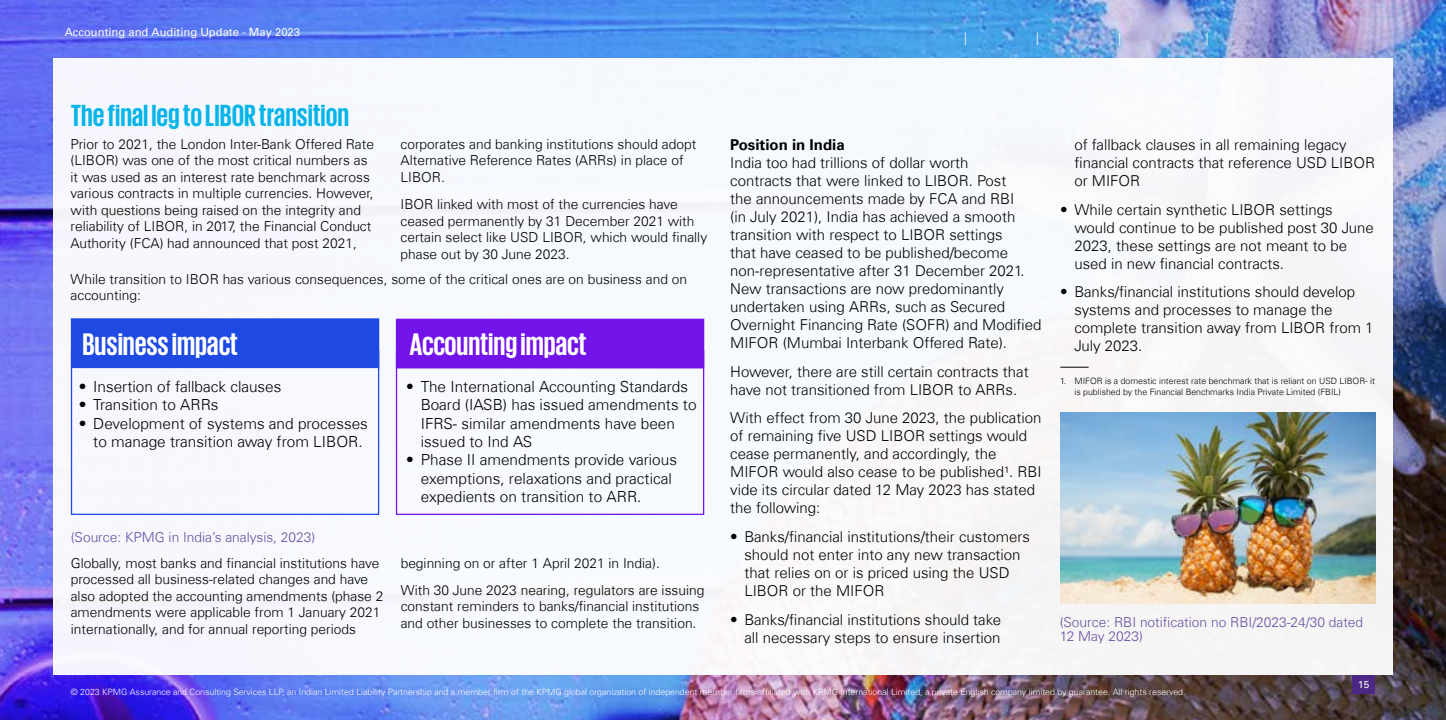
<style>
.page{position:relative;width:1446px;height:720px;background:#fff}
.page>*{position:absolute;margin:0;border:0;box-sizing:border-box;transform-origin:0 0}
.t1{font:700 31.88px "KPMG";color:#fff}
.t2{font:700 31.25px "KPMG";color:#05b4e9}
.t3{font:300 15.25px/18.4px "Universfor KPMG";color:#000}
.t4{font:300 15px/18px "Universfor KPMG";color:#000}
.t5{font:700 15px "Universfor KPMG";color:#000}
.t6{font:300 13.75px/16.5px "Universfor KPMG";color:#000}
.t7{font:300 13.75px/13.8px "Universfor KPMG";color:#674fa0}
.t8{font:300 12.5px "Universfor KPMG";color:#fff}
.t9{font:11.25px "Universfor KPMG";color:#fff}
.t10{font:10px "Universfor KPMG";color:#fff}
.t11{font:300 8.75px "Universfor KPMG";color:#fff}
.t12{font:300 8.75px/10.5px "Universfor KPMG";color:#000}
</style>
<div class="page">
<img style="left:0;top:0;width:1446px;height:719px">
<div style="left:53px;top:58px;width:1340px;height:617px;background:#f7f9fd"></div>
<div style="left:1352px;top:675px;width:23px;height:18px;background:#4b2884"></div>
<img style="left:1060px;top:412px;width:315px;height:191px">
<svg style="left:1060px;top:367px;width:28px;height:1px"></svg>
<div style="left:71px;top:318px;width:308px;height:32px;background:#1e49e2"></div>
<svg style="left:71px;top:350px;width:308px;height:164px"></svg>
<div style="left:396px;top:318px;width:308px;height:32px;background:#7213ea"></div>
<svg style="left:396px;top:350px;width:308px;height:164px"></svg>
<p class="t9" style="left:65px;top:26px;width:237px">Accounting and Auditing Update - May 2023</p>
<p class="t8" style="left:964px;top:30px;width:4px">|</p>
<p class="t8" style="left:1036px;top:30px;width:4px">|</p>
<p class="t8" style="left:1118px;top:30px;width:4px">|</p>
<p class="t8" style="left:1206px;top:30px;width:4px">|</p>
<h2 class="t2" style="left:71px;top:99px;width:280px">The final leg to LIBOR transition</h2>
<p class="t6" style="left:71px;top:136px;width:305px">Prior to 2021, the London Inter-Bank Offered Rate (LIBOR) was one of the most critical numbers as it was used as an interest rate benchmark across various contracts in multiple currencies. However, with questions being raised on the integrity and reliability of LIBOR, in 2017, the Financial Conduct Authority (FCA) had announced that post 2021,</p>
<p class="t6" style="left:400px;top:136px;width:297px">corporates and banking institutions should adopt<br>Alternative Reference Rates (ARRs) in place of<br>LIBOR.</p>
<p class="t6" style="left:400px;top:196px;width:308px">IBOR linked with most of the currencies have ceased permanently by 31 December 2021 with certain select like USD LIBOR, which would finally phase out by 30 June 2023.</p>
<p class="t6" style="left:71px;top:270px;width:618px">While transition to IBOR has various consequences, some of the critical ones are on business and on accounting:</p>
<h1 class="t1" style="left:82px;top:328px;width:157px">Business impact</h1>
<h1 class="t1" style="left:410px;top:328px;width:178px">Accounting impact</h1>
<p class="t3" style="left:79px;top:377px;width:204px">• Insertion of fallback clauses</p>
<p class="t3" style="left:79px;top:395px;width:141px">• Transition to ARRs</p>
<p class="t3" style="left:93px;top:414px;width:276px;text-indent:-15px">• Development of systems and processes to manage transition away from LIBOR.</p>
<p class="t3" style="left:421px;top:377px;width:277px;text-indent:-15px">• The International Accounting Standards<br>Board (IASB) has issued amendments to<br>IFRS- similar amendments have been issued to Ind AS</p>
<p class="t3" style="left:421px;top:450px;width:258px;text-indent:-15px">• Phase II amendments provide various exemptions, relaxations and practical expedients on transition to ARR.</p>
<p class="t7" style="left:71px;top:530px;width:246px">(Source: KPMG in India’s analysis, 2023)</p>
<p class="t6" style="left:71px;top:554px;width:314px">Globally, most banks and financial institutions have processed all business-related changes and have also adopted the accounting amendments (phase 2 amendments were applicable from 1 January 2021 internationally, and for annual reporting periods</p>
<p class="t6" style="left:401px;top:549px;width:305px;line-height:27.1px">beginning on or after 1 April 2021 in India).<br>With 30 June 2023 nearing, regulators are issuing</p>
<p class="t6" style="left:401px;top:598px;width:300px">constant reminders to banks/financial institutions and other businesses to complete the transition.</p>
<p class="t5" style="left:730px;top:135px;width:116px">Position in India</p>
<p class="t4" style="left:730px;top:153px;width:313px">India too had trillions of dollar worth<br>contracts that were linked to LIBOR. Post<br>the announcements made by FCA and RBI<br>(in July 2021), India has achieved a smooth transition with respect to LIBOR settings<br>that have ceased to be published/become non-representative after 31 December 2021.<br>New transactions are now predominantly undertaken using ARRs, such as Secured Overnight Financing Rate (SOFR) and Modified MIFOR (Mumbai Interbank Offered Rate).</p>
<p class="t4" style="left:730px;top:362px;width:300px">However, there are still certain contracts that have not transitioned from LIBOR to ARRs.</p>
<p class="t4" style="left:730px;top:409px;width:313px">With effect from 30 June 2023, the publication of remaining five USD LIBOR settings would cease permanently, and accordingly, the MIFOR would also cease to be published¹. RBI vide its circular dated 12 May 2023 has stated the following:</p>
<p class="t4" style="left:744px;top:527px;width:287px;text-indent:-14px">• Banks/financial institutions/their customers should not enter into any new transaction that relies on or is priced using the USD LIBOR or the MIFOR</p>
<p class="t4" style="left:730px;top:610px;width:273px;text-align:right">• Banks/financial institutions should take all necessary steps to ensure insertion</p>
<p class="t4" style="left:1074px;top:135px;width:302px">of fallback clauses in all remaining legacy financial contracts that reference USD LIBOR or MIFOR</p>
<p class="t4" style="left:1074px;top:200px;width:301px;text-indent:-14px">• While certain synthetic LIBOR settings would continue to be published post 30 June 2023, these settings are not meant to be used in new financial contracts.</p>
<p class="t4" style="left:1074px;top:283px;width:301px;text-indent:-14px">• Banks/financial institutions should develop systems and processes to manage the complete transition away from LIBOR from 1<br>July 2023.</p>
<p class="t12" style="left:1074px;top:376px;width:302px;text-indent:-14px">1. MIFOR is a domestic interest rate benchmark that is reliant on USD LIBOR- it is published by the Financial Benchmarks India Private Limited (FBIL)</p>
<p class="t7" style="left:1060px;top:615px;width:305px">(Source: RBI notification no RBI/2023-24/30 dated<br>12 May 2023)</p>
<p class="t11" style="left:71px;top:686px;width:1116px">© 2023 KPMG Assurance and Consulting Services LLP, an Indian Limited Liability Partnership and a member firm of the KPMG global organization of independent member firms affiliated with KPMG International Limited, a private English company limited by guarantee. All rights reserved.</p>
<p class="t10" style="left:1358px;top:678px;width:12px">15</p>
</div>
